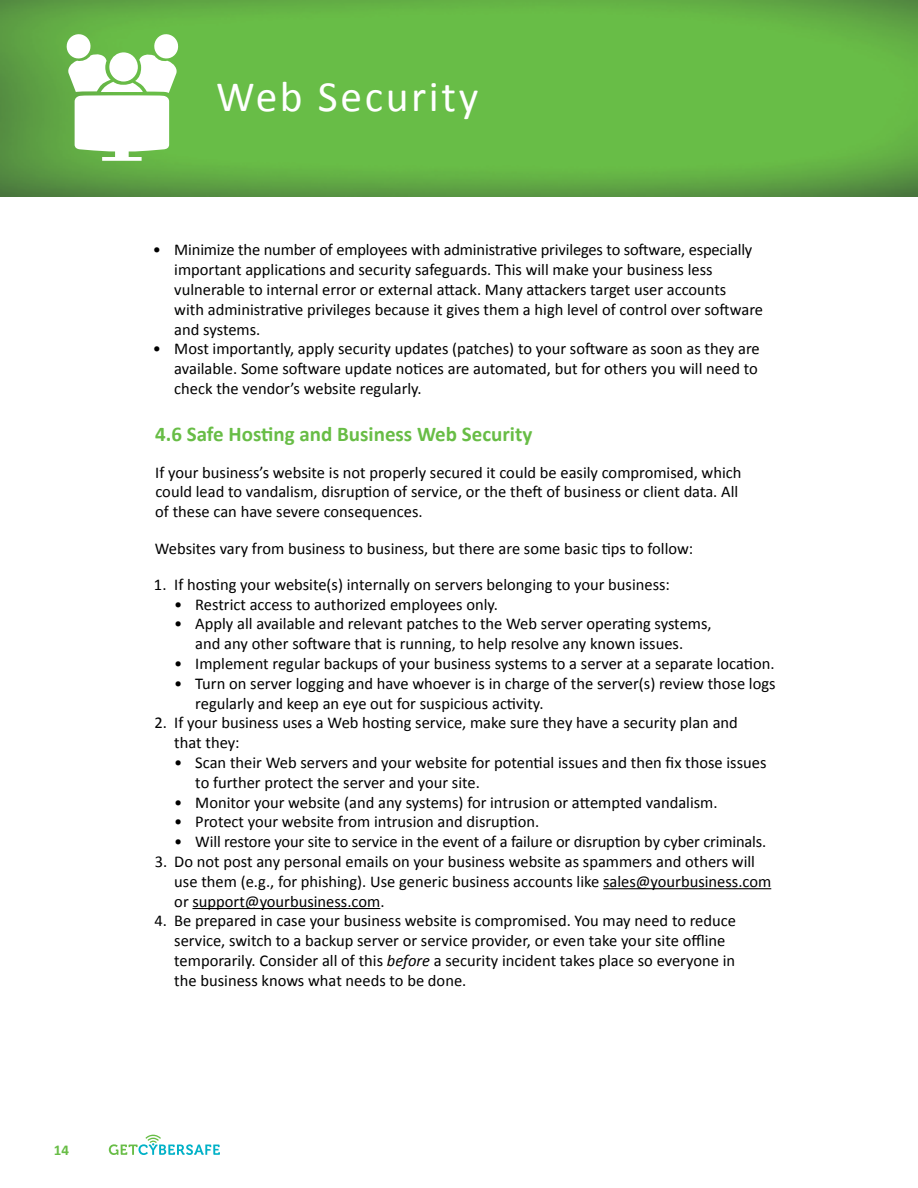
<style>
.page{position:relative;width:918px;height:1188px;background:#fff}
.page>*{position:absolute;margin:0;border:0;box-sizing:border-box;transform-origin:0 0}
.t1{font:43.5px "Calibri";letter-spacing:.06em;color:#fff}
.t2{font:700 21px "Calibri";color:#68bd46}
.t3{font:16.5px/19.8px "Calibri";color:#000}
.t4{font:700 15px "Calibri";color:#68bd46}
.s1{font-style:italic}
</style>
<div class="page">
<svg style="left:109px;top:1135px;width:111px;height:20px"></svg>
<hr style="left:603px;top:888px;width:168px;height:1px;background:#000">
<hr style="left:192px;top:908px;width:188px;height:1px;background:#000">
<img style="left:0;top:0;width:918px;height:196px">
<svg style="left:65px;top:33px;width:114px;height:128px"></svg>
<p class="t4" style="left:54px;top:1140px;width:17px">14</p>
<h1 class="t1" style="left:216px;top:69px;width:264px">Web Security</h1>
<p class="t3" style="left:174px;top:240px;width:590px;text-indent:-21px">• Minimize the number of employees with administrative privileges to software, especially important applications and security safeguards. This will make your business less vulnerable to internal error or external attack. Many attackers target user accounts<br>with administrative privileges because it gives them a high level of control over software and systems.</p>
<p class="t3" style="left:174px;top:339px;width:587px;text-indent:-21px">• Most importantly, apply security updates (patches) to your software as soon as they are available. Some software update notices are automated, but for others you will need to check the vendor’s website regularly.</p>
<p class="t2" style="left:155px;top:421px;width:379px">4.6 Safe Hosting and Business Web Security</p>
<p class="t3" style="left:155px;top:462px;width:588px">If your business’s website is not properly secured it could be easily compromised, which could lead to vandalism, disruption of service, or the theft of business or client data. All of these can have severe consequences.</p>
<p class="t3" style="left:155px;top:538px;width:540px">Websites vary from business to business, but there are some basic tips to follow:</p>
<p class="t3" style="left:154px;top:575px;width:518px">1. If hosting your website(s) internally on servers belonging to your business:</p>
<p class="t3" style="left:174px;top:594px;width:325px">• Restrict access to authorized employees only.</p>
<p class="t3" style="left:174px;top:614px;width:539px;text-align:center">• Apply all available and relevant patches to the Web server operating systems, and any other software that is running, to help resolve any known issues.</p>
<p class="t3" style="left:174px;top:654px;width:602px">• Implement regular backups of your business systems to a server at a separate location.</p>
<p class="t3" style="left:195px;top:674px;width:582px;text-indent:-21px">• Turn on server logging and have whoever is in charge of the server(s) review those logs regularly and keep an eye out for suspicious activity.</p>
<p class="t3" style="left:174px;top:713px;width:565px;text-indent:-20px">2. If your business uses a Web hosting service, make sure they have a security plan and that they:</p>
<p class="t3" style="left:195px;top:753px;width:573px;text-indent:-21px">• Scan their Web servers and your website for potential issues and then fix those issues to further protect the server and your site.</p>
<p class="t3" style="left:174px;top:792px;width:545px">• Monitor your website (and any systems) for intrusion or attempted vandalism.</p>
<p class="t3" style="left:174px;top:812px;width:366px">• Protect your website from intrusion and disruption.</p>
<p class="t3" style="left:174px;top:832px;width:594px">• Will restore your site to service in the event of a failure or disruption by cyber criminals.</p>
<p class="t3" style="left:174px;top:852px;width:599px;text-indent:-19px">3. Do not post any personal emails on your business website as spammers and others will use them (e.g., for phishing). Use generic business accounts like sales@yourbusiness.com or support@yourbusiness.com.</p>
<p class="t3" style="left:174px;top:911px;width:563px;text-indent:-20px">4. Be prepared in case your business website is compromised. You may need to reduce service, switch to a backup server or service provider, or even take your site offline temporarily. Consider all of this <span class="s1">before</span> a security incident takes place so everyone in the business knows what needs to be done.</p>
</div>
